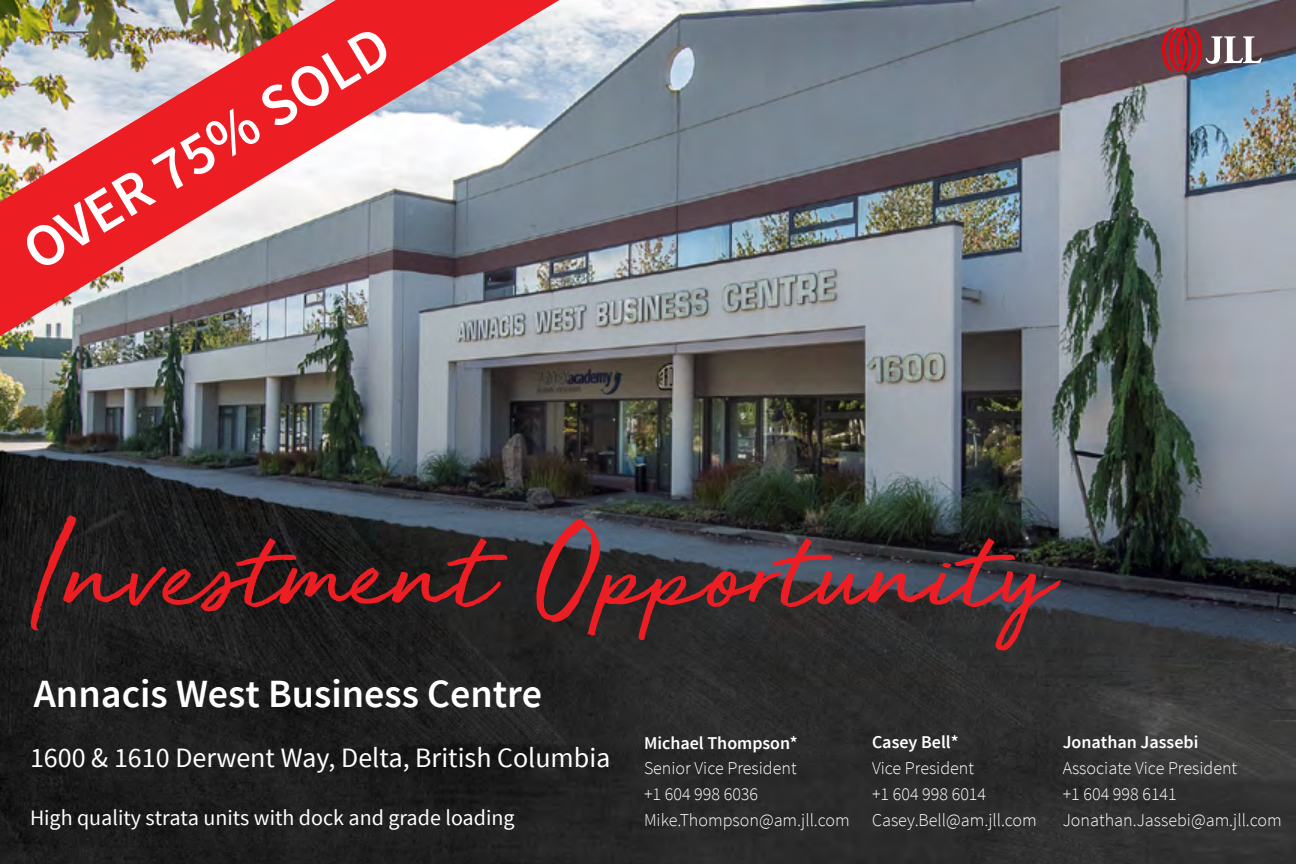
<style>
.page{position:relative;width:1296px;height:864px;background:#fff}
.page>*{position:absolute;margin:0;border:0;box-sizing:border-box;transform-origin:0 0}
.t1{font:126px "JLL Hand";color:#ed1d24}
.t2{font:600 60px "Source Sans Pro";color:#fff}
.t3{font:600 40px "Source Sans Pro";color:#fff}
.t4{font:28px "Source Sans Pro";color:#fff}
.t5{font:22px "Source Sans Pro";color:#fff}
.t6{font:300 18px/26px "Source Sans Pro";color:#fff}
.t7{font:600 18px "Source Sans Pro";color:#fff}
</style>
<div class="page">
<img style="left:0;top:0;width:1296px;height:864px">
<img style="left:0;top:0;width:559px;height:336px">
<svg style="left:1162px;top:28px;width:100px;height:44px;background:#89535c"></svg>
<h2 class="t2" style="left:9px;top:223px;width:418px;rotate:-31deg">OVER 75% SOLD</h2>
<h1 class="t1" style="left:30px;top:482px;width:1024px">Investment Opportunity</h1>
<h3 class="t3" style="left:34px;top:669px;width:510px">Annacis West Business Centre</h3>
<h3 class="t4" style="left:30px;top:741px;width:582px">1600 &amp; 1610 Derwent Way, Delta, British Columbia</h3>
<p class="t5" style="left:30px;top:805px;width:486px">High quality strata units with dock and grade loading</p>
<p class="t7" style="left:644px;top:731px;width:155px">Michael Thompson*</p>
<p class="t6" style="left:644px;top:756px;width:207px">Senior Vice President<br>+1 604 998 6036<br>Mike.Thompson@am.jll.com</p>
<p class="t7" style="left:872px;top:731px;width:88px">Casey Bell*</p>
<p class="t6" style="left:872px;top:756px;width:166px">Vice President<br>+1 604 998 6014<br>Casey.Bell@am.jll.com</p>
<p class="t7" style="left:1063px;top:731px;width:137px">Jonathan Jassebi</p>
<p class="t6" style="left:1063px;top:756px;width:221px">Associate Vice President<br>+1 604 998 6141<br>Jonathan.Jassebi@am.jll.com</p>
</div>
